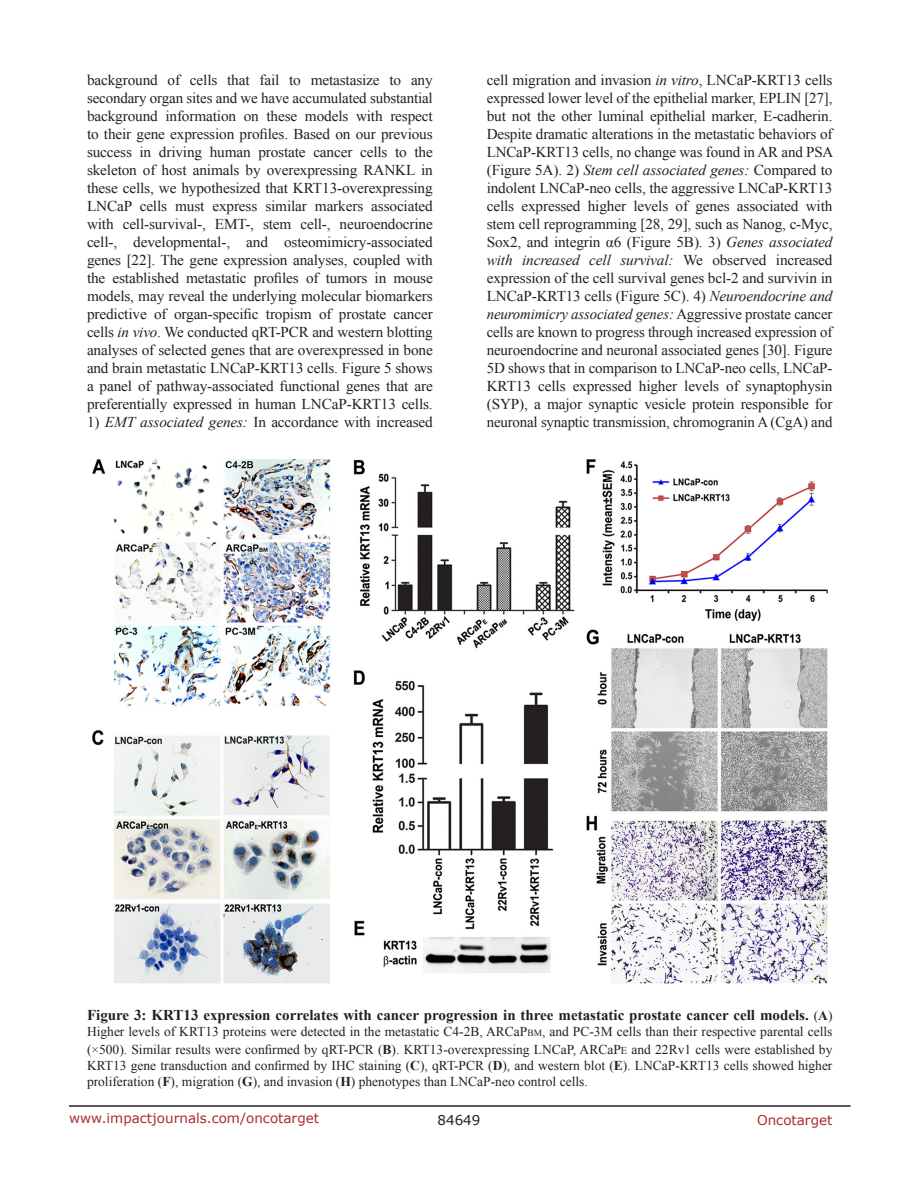
<style>
.page{position:relative;width:918px;height:1188px;background:#fff}
.page>*{position:absolute;margin:0;border:0;box-sizing:border-box;transform-origin:0 0}
.BodyText{font:15px/18px "Times New Roman";letter-spacing:-.01em;color:#231f20;text-align:justify}
.FigureText{font:700 15px "Times New Roman";color:#231f20}
.FigureText-2{font:13.5px/18px "Times New Roman";color:#231f20}
.t1{font:13.5px "Verdana";color:#ac2b31}
.t2{font:13.5px "Verdana";color:#231f20}
.s1{font-style:italic}
.s2{font-weight:400;font-size:13.5px}
.s3{font-size:13.5px}
.s4{font-size:9.45px}
.s5{font-weight:700}
.s6{font-size:10.5px}
</style>
<div class="page">
<hr style="left:69px;top:1105px;width:781px;height:2px;background:#231f20">
<img style="left:92px;top:459px;width:735px;height:525px">
<p class="BodyText" style="left:87px;top:71px;width:347px">background of cells that fail to metastasize to any secondary organ sites and we have accumulated substantial background information on these models with respect to their gene expression profiles. Based on our previous success in driving human prostate cancer cells to the skeleton of host animals by overexpressing RANKL in these cells, we hypothesized that KRT13-overexpressing LNCaP cells must express similar markers associated with cell-survival-, EMT-, stem cell-, neuroendocrine cell-, developmental-, and osteomimicry-associated genes [22]. The gene expression analyses, coupled with the established metastatic profiles of tumors in mouse models, may reveal the underlying molecular biomarkers predictive of organ-specific tropism of prostate cancer cells <span class="s1">in vivo</span>. We conducted qRT-PCR and western blotting analyses of selected genes that are overexpressed in bone and brain metastatic LNCaP-KRT13 cells. Figure 5 shows a panel of pathway-associated functional genes that are preferentially expressed in human LNCaP-KRT13 cells.</p>
<p class="BodyText" style="left:87px;top:413px;width:347px">1) <span class="s1">EMT associated genes:</span> In accordance with increased</p>
<p class="BodyText" style="left:487px;top:71px;width:348px">cell migration and invasion <span class="s1">in vitro</span>, LNCaP-KRT13 cells expressed lower level of the epithelial marker, EPLIN [27], but not the other luminal epithelial marker, E-cadherin.<br>Despite dramatic alterations in the metastatic behaviors of LNCaP-KRT13 cells, no change was found in AR and PSA (Figure 5A). 2) <span class="s1">Stem cell associated genes:</span> Compared to indolent LNCaP-neo cells, the aggressive LNCaP-KRT13 cells expressed higher levels of genes associated with stem cell reprogramming [28, 29], such as Nanog, c-Myc, Sox2, and integrin α6 (Figure 5B). 3) <span class="s1">Genes associated with increased cell survival:</span> We observed increased expression of the cell survival genes bcl-2 and survivin in LNCaP-KRT13 cells (Figure 5C). 4) <span class="s1">Neuroendocrine and neuromimicry associated genes:</span> Aggressive prostate cancer cells are known to progress through increased expression of neuroendocrine and neuronal associated genes [30]. Figure 5D shows that in comparison to LNCaP-neo cells, LNCaP-KRT13 cells expressed higher levels of synaptophysin (SYP), a major synaptic vesicle protein responsible for neuronal synaptic transmission, chromogranin A (CgA) and</p>
<p class="FigureText" style="left:87px;top:1004px;width:747px">Figure 3: KRT13 expression correlates with cancer progression in three metastatic prostate cancer cell models. <span class="s2">(</span><span class="s3">A</span><span class="s2">)</span></p>
<p class="FigureText-2" style="left:87px;top:1022px;width:747px">Higher levels of KRT13 proteins were detected in the metastatic C4-2B, ARCaP<span class="s4">bm</span>, and PC-3M cells than their respective parental cells (×500). Similar results were confirmed by qRT-PCR (<span class="s5">B</span>). KRT13-overexpressing LNCaP, ARCaP<span class="s6">e</span> and 22Rv1 cells were established by</p>
<p class="FigureText-2" style="left:87px;top:1057px;width:747px;line-height:16.2px">KRT13 gene transduction and confirmed by IHC staining (<span class="s5">C</span>), qRT-PCR (<span class="s5">D</span>), and western blot (<span class="s5">E</span>). LNCaP-KRT13 cells showed higher proliferation (<span class="s5">F</span>), migration (<span class="s5">G</span>), and invasion (<span class="s5">H</span>) phenotypes than LNCaP-neo control cells.</p>
<p class="t1" style="left:69px;top:1109px;width:252px">www.impactjournals.com/oncotarget</p>
<p class="t2" style="left:438px;top:1111px;width:44px">84649</p>
<p class="t1" style="left:757px;top:1111px;width:77px">Oncotarget</p>
</div>
